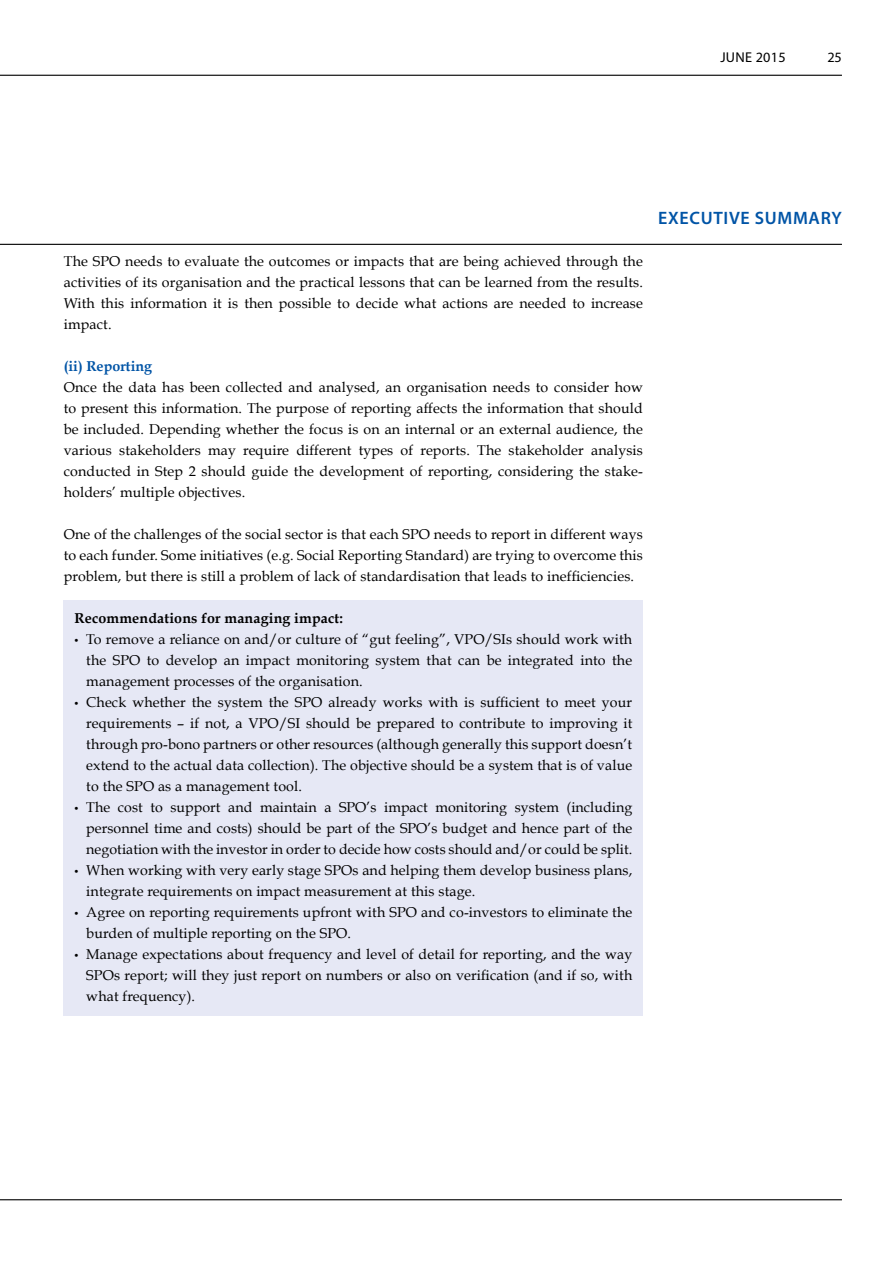
<style>
.page{position:relative;width:893px;height:1263px;background:#fff}
.page>*{position:absolute;margin:0;border:0;box-sizing:border-box;transform-origin:0 0}
.t1{font:600 18px "Myriad Pro";letter-spacing:.04em;color:#0054a6}
.t2{font:14.25px/21px "Book Antiqua";letter-spacing:.01em;color:#000;text-align:justify}
.t3{font:700 14.25px "Book Antiqua";letter-spacing:.01em;color:#000}
.t4{font:700 14.25px "Book Antiqua";color:#0054a6}
.t5{font:14.25px "Myriad Pro";letter-spacing:.02em;color:#000}
.s1{font-family:"Myriad Pro";font-size:14.1px}
</style>
<div class="page">
<hr style="left:0;top:244px;width:842px;height:1px;background:#000">
<hr style="left:0;top:1199px;width:842px;height:1px;background:#000">
<hr style="left:0;top:75px;width:842px;height:1px;background:#000">
<div style="left:64px;top:600px;width:579px;height:415px;background:#e6e8f5"></div>
<p class="t5" style="left:720px;top:49px;width:67px">JUNE 2015</p>
<p class="t5" style="left:827px;top:49px;width:16px">25</p>
<p class="t2" style="left:64px;top:250px;width:581px">The SPO needs to evaluate the outcomes or impacts that are being achieved through the activities of its organisation and the practical lessons that can be learned from the results.<br>With this information it is then possible to decide what actions are needed to increase impact.</p>
<p class="t4" style="left:64px;top:357px;width:90px">(ii) Reporting</p>
<p class="t2" style="left:64px;top:376px;width:581px">Once the data has been collected and analysed, an organisation needs to consider how to present this information. The purpose of reporting affects the information that should be included. Depending whether the focus is on an internal or an external audience, the various stakeholders may require different types of reports. The stakeholder analysis conducted in Step 2 should guide the development of reporting, considering the stake&shy;holders’ multiple objectives.</p>
<p class="t2" style="left:64px;top:523px;width:581px">One of the challenges of the social sector is that each SPO needs to report in different ways to each funder. Some initiatives (e.g. Social Reporting Standard) are trying to overcome this problem, but there is still a problem of lack of standardisation that leads to inefficiencies.</p>
<p class="t3" style="left:74px;top:609px;width:270px">Recommendations for managing impact:</p>
<p class="t2" style="left:86px;top:628px;width:547px;text-indent:-12px"><span class="s1">•</span> To remove a reliance on and/or culture of “gut feeling”, VPO/SIs should work with the SPO to develop an impact monitoring system that can be integrated into the management processes of the organisation.</p>
<p class="t2" style="left:86px;top:691px;width:547px;text-indent:-12px"><span class="s1">•</span> Check whether the system the SPO already works with is sufficient to meet your requirements – if not, a VPO/SI should be prepared to contribute to improving it through pro-bono partners or other resources (although generally this support doesn’t extend to the actual data collection). The objective should be a system that is of value to the SPO as a management tool.</p>
<p class="t2" style="left:86px;top:796px;width:547px;text-indent:-12px"><span class="s1">•</span> The cost to support and maintain a SPO’s impact monitoring system (including personnel time and costs) should be part of the SPO’s budget and hence part of the negotiation with the investor in order to decide how costs should and/or could be split.</p>
<p class="t2" style="left:86px;top:859px;width:547px;text-indent:-12px"><span class="s1">•</span> When working with very early stage SPOs and helping them develop business plans, integrate requirements on impact measurement at this stage.</p>
<p class="t2" style="left:86px;top:901px;width:547px;text-indent:-12px"><span class="s1">•</span> Agree on reporting requirements upfront with SPO and co-investors to eliminate the burden of multiple reporting on the SPO.</p>
<p class="t2" style="left:86px;top:943px;width:547px;text-indent:-12px"><span class="s1">•</span> Manage expectations about frequency and level of detail for reporting, and the way SPOs report; will they just report on numbers or also on verification (and if so, with what frequency).</p>
<p class="t1" style="left:658px;top:206px;width:185px">EXECUTIVE SUMMARY</p>
</div>
